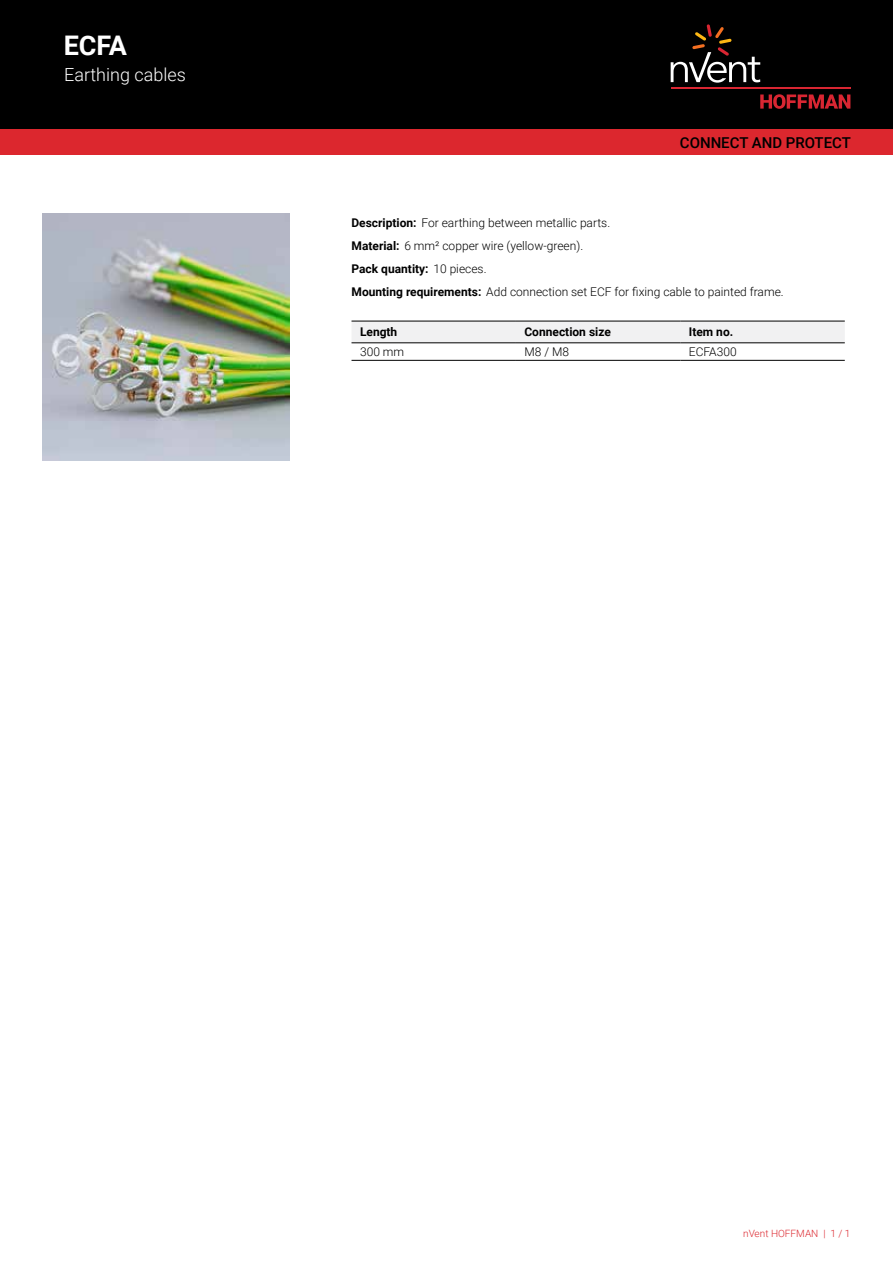
<style>
.page{position:relative;width:893px;height:1263px;background:#fff}
.page>*{position:absolute;margin:0;border:0;box-sizing:border-box;transform-origin:0 0}
.t1{font:700 27px "Roboto";color:#fff}
.t2{font:300 18px "Roboto";color:#fff}
.t3{font:500 15px "Roboto";color:#000}
.t4{font:300 12px/23px "Roboto";color:#000}
.t5{font:700 12px "Roboto";color:#000}
.t6{font:300 10.05px "Roboto";color:#dc272e}
.s1{font-weight:700}
</style>
<div class="page">
<div style="left:0;top:0;width:893px;height:129px;background:#000"></div>
<svg style="left:760px;top:94px;width:90px;height:15px"></svg>
<hr style="left:671px;top:88px;width:179px;height:1px;background:#d92632">
<svg style="left:671px;top:24px;width:89px;height:59px"></svg>
<div style="left:0;top:129px;width:893px;height:26px;background:#dc272e"></div>
<div style="left:351px;top:322px;width:494px;height:21px;background:#f1f1f2"></div>
<hr style="left:351px;top:321px;width:165px;height:1px;background:#000">
<hr style="left:516px;top:321px;width:164px;height:1px;background:#000">
<hr style="left:680px;top:321px;width:165px;height:1px;background:#000">
<hr style="left:351px;top:360px;width:165px;height:1px;background:#000">
<hr style="left:516px;top:360px;width:164px;height:1px;background:#000">
<hr style="left:680px;top:360px;width:165px;height:1px;background:#000">
<hr style="left:351px;top:343px;width:165px;height:1px;background:#000">
<hr style="left:516px;top:343px;width:164px;height:1px;background:#000">
<hr style="left:680px;top:343px;width:165px;height:1px;background:#000">
<img style="left:43px;top:213px;width:246px;height:247px">
<h1 class="t1" style="left:64px;top:27px;width:65px">ECFA</h1>
<h2 class="t2" style="left:64px;top:62px;width:123px">Earthing cables</h2>
<p class="t3" style="left:680px;top:132px;width:173px">CONNECT AND PROTECT</p>
<p class="t4" style="left:351px;top:211px;width:434px"><span class="s1">Description:</span> For earthing between metallic parts.<br><span class="s1">Material:</span> 6 mm² copper wire (yellow-green).<br><span class="s1">Pack quantity:</span> 10 pieces.<br><span class="s1">Mounting requirements:</span> Add connection set ECF for fixing cable to painted frame.</p>
<p class="t5" style="left:360px;top:324px;width:39px">Length</p>
<p class="t5" style="left:524px;top:324px;width:88px">Connection size</p>
<p class="t5" style="left:689px;top:324px;width:46px">Item no.</p>
<p class="t4" style="left:360px;top:340px;width:46px">300 mm</p>
<p class="t4" style="left:524px;top:340px;width:46px">M8 / M8</p>
<p class="t4" style="left:689px;top:340px;width:49px">ECFA300</p>
<p class="t6" style="left:743px;top:1226px;width:109px">nVent HOFFMAN | 1 / 1</p>
</div>
